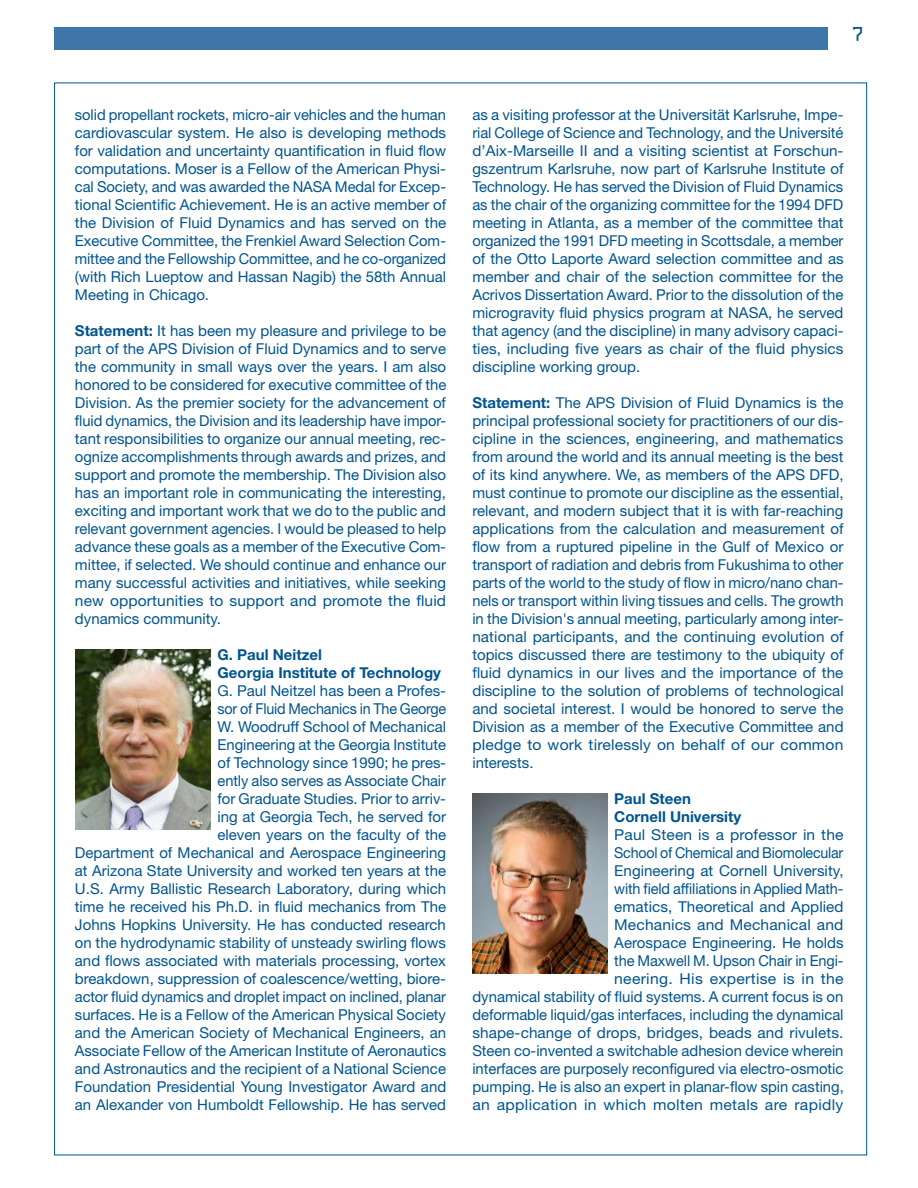
<style>
.page{position:relative;width:918px;height:1188px;background:#fff}
.page>*{position:absolute;margin:0;border:0;box-sizing:border-box;transform-origin:0 0}
.t1{font:18px "OCRA Alternate";color:#00548e}
.t2{font:15px/18px "Helvetica Neue";color:#00548e;text-align:justify}
.t3{font:15px/18px "Helvetica Neue";color:#00548e;text-align:right;scale:1.04 1}
.t4{font:700 15px/18px "Helvetica Neue";color:#00548e}
.s1{font-weight:700}
</style>
<div class="page">
<div style="left:54px;top:83px;width:813px;height:1072px;background:#fff;border:1px solid #00548e"></div>
<div style="left:54px;top:27px;width:774px;height:23px;background:#3e76a9"></div>
<img style="left:76px;top:649px;width:135px;height:180px">
<img style="left:472px;top:794px;width:136px;height:180px">
<p class="t1" style="left:851px;top:26px;width:14px">7</p>
<p class="t2" style="left:75px;top:105px;width:373px">solid propellant rockets, micro-air vehicles and the human cardiovascular system. He also is developing methods for validation and uncertainty quantification in fluid flow computations. Moser is a Fellow of the American Physi&shy;cal Society, and was awarded the NASA Medal for Excep&shy;tional Scientific Achievement. He is an active member of the Division of Fluid Dynamics and has served on the Executive Committee, the Frenkiel Award Selection Com&shy;mittee and the Fellowship Committee, and he co-organized (with Rich Lueptow and Hassan Nagib) the 58th Annual Meeting in Chicago.</p>
<p class="t2" style="left:75px;top:321px;width:373px"><span class="s1">Statement:</span> It has been my pleasure and privilege to be part of the APS Division of Fluid Dynamics and to serve the community in small ways over the years. I am also honored to be considered for executive committee of the Division. As the premier society for the advancement of fluid dynamics, the Division and its leadership have impor&shy;tant responsibilities to organize our annual meeting, rec&shy;ognize accomplishments through awards and prizes, and support and promote the membership. The Division also has an important role in communicating the interesting, exciting and important work that we do to the public and relevant government agencies. I would be pleased to help advance these goals as a member of the Executive Com&shy;mittee, if selected. We should continue and enhance our many successful activities and initiatives, while seeking new opportunities to support and promote the fluid dynamics community.</p>
<p class="t4" style="left:218px;top:645px;width:225px">G. Paul Neitzel<br>Georgia Institute of Technology</p>
<p class="t2" style="left:75px;top:681px;width:373px;text-align:right">G. Paul Neitzel has been a Profes-<br>sor of Fluid Mechanics in The George<br>W. Woodruff School of Mechanical<br>Engineering at the Georgia Institute<br>of Technology since 1990; he pres-<br>ently also serves as Associate Chair<br>for Graduate Studies. Prior to arriv-<br>ing at Georgia Tech, he served for<br>eleven years on the faculty of the<br>Department of Mechanical and Aerospace Engineering at Arizona State University and worked ten years at the U.S. Army Ballistic Research Laboratory, during which time he received his Ph.D. in fluid mechanics from The Johns Hopkins University. He has conducted research on the hydrodynamic stability of unsteady swirling flows and flows associated with materials processing, vortex breakdown, suppression of coalescence/wetting, biore&shy;actor fluid dynamics and droplet impact on inclined, planar surfaces. He is a Fellow of the American Physical Society and the American Society of Mechanical Engineers, an Associate Fellow of the American Institute of Aeronautics and Astronautics and the recipient of a National Science Foundation Presidential Young Investigator Award and an Alexander von Humboldt Fellowship. He has served</p>
<p class="t2" style="left:472px;top:105px;width:373px">as a visiting professor at the Universität Karlsruhe, Impe&shy;rial College of Science and Technology, and the Université d’Aix-Marseille II and a visiting scientist at Forschun&shy;gszentrum Karlsruhe, now part of Karlsruhe Institute of Technology. He has served the Division of Fluid Dynamics as the chair of the organizing committee for the 1994 DFD meeting in Atlanta, as a member of the committee that organized the 1991 DFD meeting in Scottsdale, a member of the Otto Laporte Award selection committee and as member and chair of the selection committee for the Acrivos Dissertation Award. Prior to the dissolution of the microgravity fluid physics program at NASA, he served that agency (and the discipline) in many advisory capaci&shy;ties, including five years as chair of the fluid physics discipline working group.</p>
<p class="t2" style="left:472px;top:393px;width:373px"><span class="s1">Statement:</span> The APS Division of Fluid Dynamics is the principal professional society for practitioners of our dis&shy;cipline in the sciences, engineering, and mathematics from around the world and its annual meeting is the best of its kind anywhere. We, as members of the APS DFD, must continue to promote our discipline as the essential, relevant, and modern subject that it is with far-reaching applications from the calculation and measurement of flow from a ruptured pipeline in the Gulf of Mexico or transport of radiation and debris from Fukushima to other parts of the world to the study of flow in micro/nano chan&shy;nels or transport within living tissues and cells. The growth in the Division's annual meeting, particularly among inter&shy;national participants, and the continuing evolution of topics discussed there are testimony to the ubiquity of fluid dynamics in our lives and the importance of the discipline to the solution of problems of technological and societal interest. I would be honored to serve the Division as a member of the Executive Committee and pledge to work tirelessly on behalf of our common interests.</p>
<p class="t4" style="left:614px;top:789px;width:128px">Paul Steen<br>Cornell University</p>
<p class="t3" style="left:472px;top:825px;width:359px">Paul Steen is a professor in the<br>School of Chemical and Biomolecular<br>Engineering at Cornell University,<br>with field affiliations in Applied Math-<br>ematics, Theoretical and Applied<br>Mechanics and Mechanical and<br>Aerospace Engineering. He holds<br>the Maxwell M. Upson Chair in Engi-<br>neering. His expertise is in the<br>dynamical stability of fluid systems. A current focus is on deformable liquid/gas interfaces, including the dynamical shape-change of drops, bridges, beads and rivulets.<br>Steen co-invented a switchable adhesion device wherein interfaces are purposely reconfigured via electro-osmotic pumping. He is also an expert in planar-flow spin casting, an application in which molten metals are rapidly</p>
</div>
